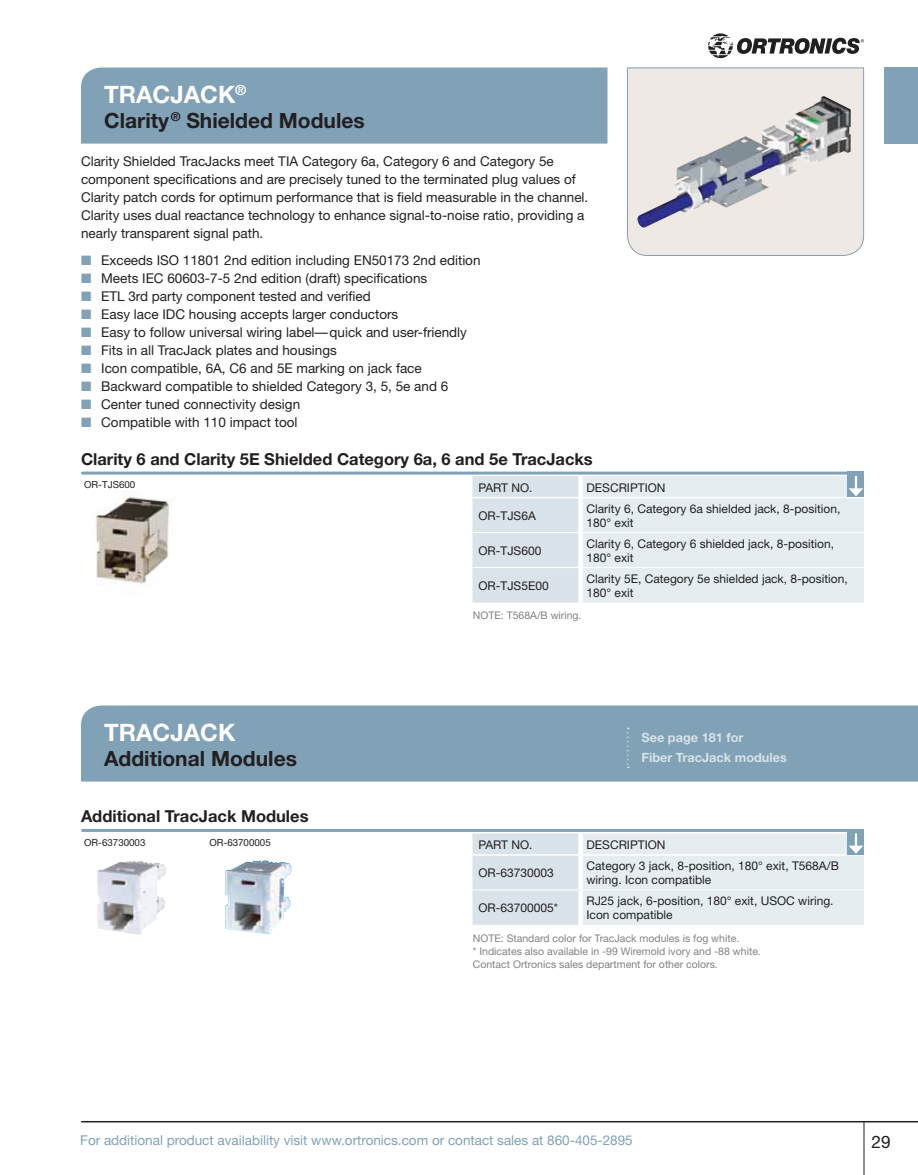
<style>
.page{position:relative;width:918px;height:1175px;background:#fff}
.page>*{position:absolute;margin:0;border:0;box-sizing:border-box;transform-origin:0 0}
.t1{font:700 24px "Helvetica Neue";color:#fff}
.t2{font:700 21px "Helvetica Neue";color:#231f20}
.t3{font:17.25px "Helvetica Neue";color:#231f20}
.t4{font:700 16.5px "Helvetica Neue";color:#231f20}
.t5{font:13.5px/18px "Helvetica Neue";color:#231f20}
.t6{font:13.5px "Helvetica Neue";color:#80a1b6}
.t7{font:700 12.75px/19.5px "Helvetica Neue";color:#d8e3e9}
.t8{font:12px/13.5px "Helvetica Neue";color:#231f20}
.t9{font:10.5px/12.8px "Helvetica Neue";color:#808285}
.t10{font:9.75px "Helvetica Neue";color:#231f20}
.s1{color:#80a1b6}
</style>
<div class="page">
<div style="left:81px;top:68px;width:527px;height:76px;background:#80a1b6"></div>
<div style="left:884px;top:68px;width:34px;height:76px;background:#80a1b6"></div>
<hr style="left:82px;top:1120px;width:836px;height:2px;background:#231f20">
<hr style="left:864px;top:1120px;width:1px;height:54px;background:#231f20">
<svg style="left:708px;top:33px;width:156px;height:25px"></svg>
<svg style="left:627px;top:67px;width:237px;height:189px;background:#d8d5d5"></svg>
<img style="left:95px;top:497px;width:76px;height:87px">
<img style="left:97px;top:861px;width:69px;height:73px">
<img style="left:225px;top:860px;width:67px;height:74px">
<hr style="left:82px;top:471px;width:780px;height:3px;background:#80a1b6">
<div style="left:848px;top:471px;width:16px;height:26px;background:#80a1b6"></div>
<svg style="left:472px;top:476px;width:392px;height:126px;background:#e2eaef"></svg>
<hr style="left:82px;top:829px;width:780px;height:3px;background:#80a1b6">
<div style="left:848px;top:829px;width:16px;height:25px;background:#80a1b6"></div>
<svg style="left:472px;top:833px;width:392px;height:92px;background:#e2eaef"></svg>
<div style="left:81px;top:705px;width:837px;height:76px;background:#80a1b6"></div>
<svg style="left:627px;top:727px;width:2px;height:41px"></svg>
<h1 class="t1" style="left:104px;top:79px;width:144px">TRACJACK<sup>®</sup></h1>
<h2 class="t2" style="left:104px;top:107px;width:262px">Clarity<sup>®</sup> Shielded Modules</h2>
<p class="t5" style="left:81px;top:152px;width:509px">Clarity Shielded TracJacks meet TIA Category 6a, Category 6 and Category 5e component specifications and are precisely tuned to the terminated plug values of Clarity patch cords for optimum performance that is field measurable in the channel.<br>Clarity uses dual reactance technology to enhance signal-to-noise ratio, providing a nearly transparent signal path.</p>
<p class="t5" style="left:81px;top:250px;width:401px"><span class="s1">■</span> Exceeds ISO 11801 2nd edition including EN50173 2nd edition</p>
<p class="t5" style="left:81px;top:268px;width:348px"><span class="s1">■</span> Meets IEC 60603-7-5 2nd edition (draft) specifications</p>
<p class="t5" style="left:81px;top:286px;width:291px"><span class="s1">■</span> ETL 3rd party component tested and verified</p>
<p class="t5" style="left:81px;top:304px;width:319px"><span class="s1">■</span> Easy lace IDC housing accepts larger conductors</p>
<p class="t5" style="left:81px;top:322px;width:388px"><span class="s1">■</span> Easy to follow universal wiring label—quick and user-friendly</p>
<p class="t5" style="left:81px;top:340px;width:258px"><span class="s1">■</span> Fits in all TracJack plates and housings</p>
<p class="t5" style="left:81px;top:358px;width:342px"><span class="s1">■</span> Icon compatible, 6A, C6 and 5E marking on jack face</p>
<p class="t5" style="left:81px;top:376px;width:369px"><span class="s1">■</span> Backward compatible to shielded Category 3, 5, 5e and 6</p>
<p class="t5" style="left:81px;top:394px;width:221px"><span class="s1">■</span> Center tuned connectivity design</p>
<p class="t5" style="left:81px;top:412px;width:218px"><span class="s1">■</span> Compatible with 110 impact tool</p>
<p class="t4" style="left:81px;top:449px;width:513px">Clarity 6 and Clarity 5E Shielded Category 6a, 6 and 5e TracJacks</p>
<p class="t8" style="left:478px;top:480px;width:56px">PART NO.</p>
<p class="t8" style="left:586px;top:480px;width:81px">DESCRIPTION</p>
<p class="t8" style="left:478px;top:508px;width:59px">OR-TJS6A</p>
<p class="t8" style="left:586px;top:502px;width:256px">Clarity 6, Category 6a shielded jack, 8-position,<br>180° exit</p>
<p class="t8" style="left:478px;top:543px;width:64px">OR-TJS600</p>
<p class="t8" style="left:586px;top:537px;width:249px">Clarity 6, Category 6 shielded jack, 8-position,<br>180° exit</p>
<p class="t8" style="left:478px;top:578px;width:72px">OR-TJS5E00</p>
<p class="t8" style="left:586px;top:572px;width:263px">Clarity 5E, Category 5e shielded jack, 8-position,<br>180° exit</p>
<p class="t10" style="left:84px;top:479px;width:53px">OR-TJS600</p>
<h1 class="t1" style="left:104px;top:717px;width:133px">TRACJACK</h1>
<h2 class="t2" style="left:104px;top:745px;width:194px">Additional Modules</h2>
<p class="t4" style="left:81px;top:806px;width:229px">Additional TracJack Modules</p>
<p class="t10" style="left:84px;top:836px;width:63px">OR-63730003</p>
<p class="t10" style="left:210px;top:836px;width:63px">OR-63700005</p>
<p class="t9" style="left:473px;top:609px;width:110px">NOTE: T568A/B wiring.</p>
<p class="t7" style="left:642px;top:727px;width:147px">See page 181 for<br>Fiber TracJack modules</p>
<p class="t8" style="left:478px;top:837px;width:56px">PART NO.</p>
<p class="t8" style="left:586px;top:837px;width:81px">DESCRIPTION</p>
<p class="t8" style="left:478px;top:866px;width:77px">OR-63730003</p>
<p class="t8" style="left:586px;top:859px;width:254px">Category 3 jack, 8-position, 180° exit, T568A/B wiring. Icon compatible</p>
<p class="t8" style="left:478px;top:901px;width:81px">OR-63700005*</p>
<p class="t8" style="left:586px;top:894px;width:249px">RJ25 jack, 6-position, 180° exit, USOC wiring.<br>Icon compatible</p>
<p class="t9" style="left:473px;top:932px;width:290px">NOTE: Standard color for TracJack modules is fog white.<br>* Indicates also available in -99 Wiremold ivory and -88 white.<br>Contact Ortronics sales department for other colors.</p>
<p class="t6" style="left:80px;top:1131px;width:554px">For additional product availability visit www.ortronics.com or contact sales at 860-405-2895</p>
<p class="t3" style="left:871px;top:1131px;width:21px">29</p>
</div>
